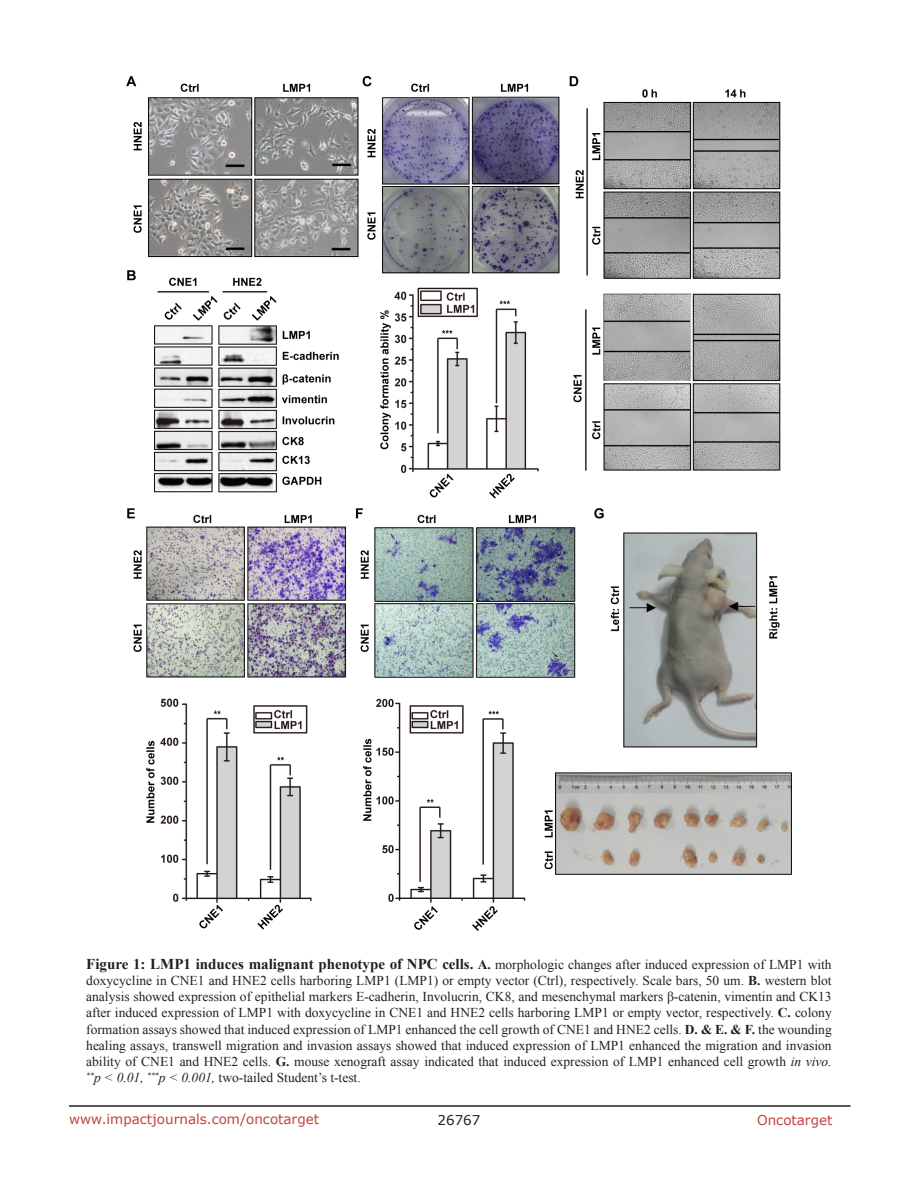
<style>
.page{position:relative;width:918px;height:1188px;background:#fff}
.page>*{position:absolute;margin:0;border:0;box-sizing:border-box;transform-origin:0 0}
.figuretext{font:13.5px/16.2px "Times New Roman";color:#231f20;text-align:justify}
.t1{font:13.5px "Verdana";color:#c24141}
.t2{font:13.5px "Verdana";color:#231f20}
.s1{font-weight:700;font-size:15px}
.s2{font-weight:700}
.s3{font-style:italic}
</style>
<div class="page">
<hr style="left:69px;top:1105px;width:781px;height:2px;background:#231f20">
<img style="left:127px;top:76px;width:664px;height:855px">
<p class="figuretext" style="left:86px;top:956px;width:747px"><span class="s1">Figure 1: LMP1 induces malignant phenotype of NPC cells.</span> <span class="s2">A.</span> morphologic changes after induced expression of LMP1 with doxycycline in CNE1 and HNE2 cells harboring LMP1 (LMP1) or empty vector (Ctrl), respectively. Scale bars, 50 um. <span class="s2">B.</span> western blot analysis showed expression of epithelial markers E-cadherin, Involucrin, CK8, and mesenchymal markers β-catenin, vimentin and CK13 after induced expression of LMP1 with doxycycline in CNE1 and HNE2 cells harboring LMP1 or empty vector, respectively. <span class="s2">C.</span> colony formation assays showed that induced expression of LMP1 enhanced the cell growth of CNE1 and HNE2 cells. <span class="s2">D. &amp; E. &amp; F.</span> the wounding healing assays, transwell migration and invasion assays showed that induced expression of LMP1 enhanced the migration and invasion ability of CNE1 and HNE2 cells. <span class="s2">G.</span> mouse xenograft assay indicated that induced expression of LMP1 enhanced cell growth <span class="s3">in vivo. </span><sup>**</sup><span class="s3">p &lt; 0.01,</span> <sup>***</sup><span class="s3">p &lt; 0.001,</span> two-tailed Student’s t-test.</p>
<p class="t1" style="left:69px;top:1110px;width:252px">www.impactjournals.com/oncotarget</p>
<p class="t2" style="left:438px;top:1111px;width:44px">26767</p>
<p class="t1" style="left:757px;top:1111px;width:77px">Oncotarget</p>
</div>
